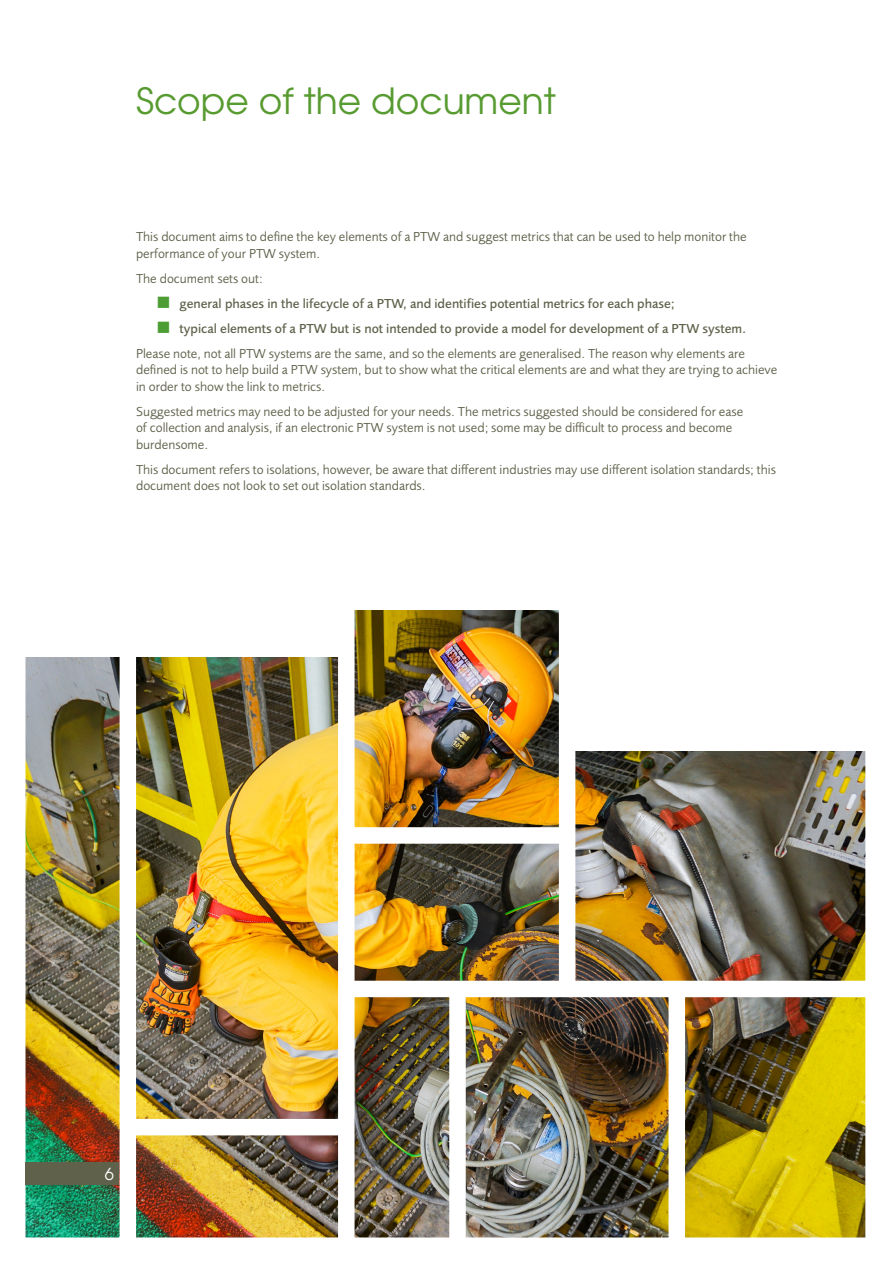
<style>
.page{position:relative;width:893px;height:1263px;background:#fff}
.page>*{position:absolute;margin:0;border:0;box-sizing:border-box;transform-origin:0 0}
.t1{font:36px "Te X Gyre Adventor";color:#589b31}
.t2{font:16.5px "Te X Gyre Adventor";color:#fff}
.t3{font:13.5px/16.5px "Foundry Sans";color:#60614b}
.t4{font:500 13.5px "Foundry Sans";color:#60614b}
.s1{color:#4c9d34}
.s2{font-weight:500}
</style>
<div class="page">
<img style="left:26px;top:610px;width:839px;height:627px">
<div style="left:120px;top:629px;width:16px;height:619px;background:#fff"></div>
<div style="left:559px;top:449px;width:16px;height:540px;background:#fff"></div>
<div style="left:126px;top:1119px;width:223px;height:16px;background:#fff"></div>
<div style="left:346px;top:981px;width:541px;height:16px;background:#fff"></div>
<div style="left:346px;top:827px;width:221px;height:17px;background:#fff"></div>
<div style="left:338px;top:0;width:17px;height:1246px;background:#fff"></div>
<div style="left:668px;top:989px;width:17px;height:253px;background:#fff"></div>
<div style="left:449px;top:989px;width:17px;height:253px;background:#fff"></div>
<div style="left:15px;top:555px;width:325px;height:102px;background:#fff"></div>
<div style="left:570px;top:563px;width:304px;height:187px;background:#fff"></div>
<div style="left:26px;top:1163px;width:93px;height:22px;background:#60614b"></div>
<h1 class="t1" style="left:136px;top:72px;width:421px">Scope of the document</h1>
<p class="t3" style="left:136px;top:229px;width:612px">This document aims to define the key elements of a PTW and suggest metrics that can be used to help monitor the performance of your PTW system.</p>
<p class="t3" style="left:136px;top:270px;width:128px">The document sets out:</p>
<p class="t4" style="left:157px;top:296px;width:519px"><span class="s1">■</span> general phases in the lifecycle of a PTW, and identifies potential metrics for each phase;</p>
<p class="t3" style="left:136px;top:316px;width:612px;line-height:25px;text-align:right"><span class="s1">■</span> <span class="s2">typical elements of a PTW but is not intended to provide a model for development of a PTW system.<br></span>Please note, not all PTW systems are the same, and so the elements are generalised. The reason why elements are</p>
<p class="t3" style="left:136px;top:362px;width:643px">defined is not to help build a PTW system, but to show what the critical elements are and what they are trying to achieve in order to show the link to metrics.</p>
<p class="t3" style="left:136px;top:403px;width:609px">Suggested metrics may need to be adjusted for your needs. The metrics suggested should be considered for ease of collection and analysis, if an electronic PTW system is not used; some may be difficult to process and become burdensome.</p>
<p class="t3" style="left:136px;top:461px;width:641px">This document refers to isolations, however, be aware that different industries may use different isolation standards; this document does not look to set out isolation standards.</p>
<p class="t2" style="left:105px;top:1161px;width:11px">6</p>
</div>
